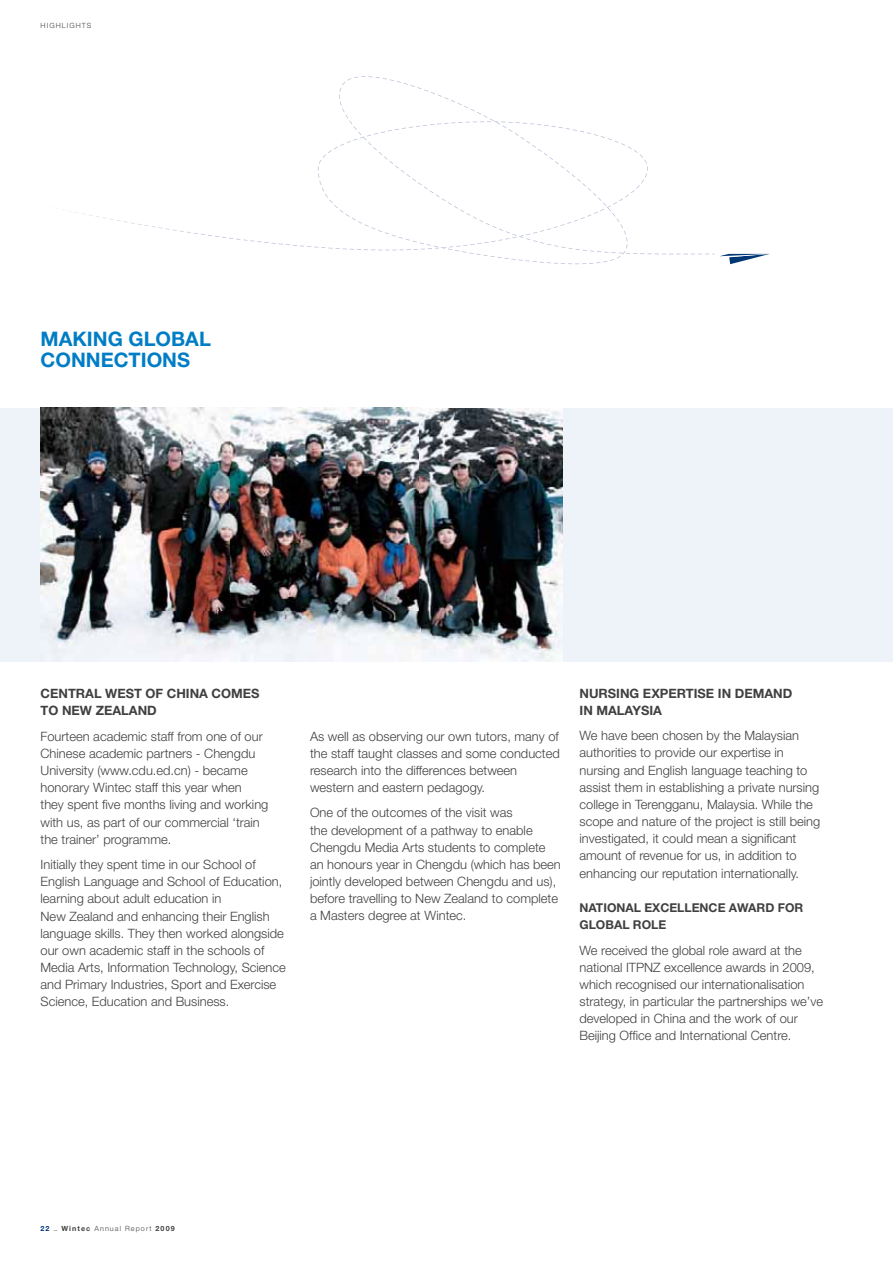
<style>
.page{position:relative;width:893px;height:1263px;background:#fff}
.page>*{position:absolute;margin:0;border:0;box-sizing:border-box;transform-origin:0 0}
.t1{font:700 20.1px/21.5px "Helvetica Neue";color:#007dc5}
.t2{font:300 12.9px/17.1px "Helvetica Neue";color:#404041}
.t3{font:700 12.9px/17.1px "Helvetica Neue";color:#404041}
.t4{font:700 12.15px/17.2px "Helvetica Neue";color:#404041}
.t5{font:300 7.2px "Helvetica Neue";letter-spacing:.15em;color:#404041}
.s1{font-weight:700;color:#003876}
.s2{font-weight:700}
</style>
<div class="page">
<div style="left:0;top:408px;width:893px;height:254px;background:#eef3fa"></div>
<img style="left:40px;top:408px;width:522px;height:254px">
<svg style="left:70px;top:82px;width:644px;height:173px"></svg>
<svg style="left:719px;top:254px;width:50px;height:10px"></svg>
<p class="t5" style="left:41px;top:23px;width:52px">HIGHLIGHTS</p>
<h1 class="t1" style="left:41px;top:330px;width:172px">MAKING GLOBAL<br>CONNECTIONS</h1>
<p class="t3" style="left:41px;top:686px;width:220px">CENTRAL WEST OF CHINA COMES<br>TO NEW ZEALAND</p>
<p class="t2" style="left:41px;top:729px;width:229px">Fourteen academic staff from one of our Chinese academic partners - Chengdu University (www.cdu.ed.cn) - became honorary Wintec staff this year when<br>they spent five months living and working with us, as part of our commercial ‘train the trainer’ programme.</p>
<p class="t2" style="left:41px;top:857px;width:247px">Initially they spent time in our School of English Language and School of Education, learning about adult education in<br>New Zealand and enhancing their English language skills. They then worked alongside our own academic staff in the schools of Media Arts, Information Technology, Science and Primary Industries, Sport and Exercise Science, Education and Business.</p>
<p class="t2" style="left:310px;top:729px;width:251px">As well as observing our own tutors, many of the staff taught classes and some conducted research into the differences between western and eastern pedagogy.</p>
<p class="t2" style="left:310px;top:805px;width:252px">One of the outcomes of the visit was<br>the development of a pathway to enable Chengdu Media Arts students to complete an honours year in Chengdu (which has been jointly developed between Chengdu and us), before travelling to New Zealand to complete a Masters degree at Wintec.</p>
<p class="t3" style="left:579px;top:686px;width:214px">NURSING EXPERTISE IN DEMAND<br>IN MALAYSIA</p>
<p class="t2" style="left:579px;top:728px;width:242px">We have been chosen by the Malaysian authorities to provide our expertise in nursing and English language teaching to assist them in establishing a private nursing college in Terengganu, Malaysia. While the scope and nature of the project is still being investigated, it could mean a significant amount of revenue for us, in addition to enhancing our reputation internationally.</p>
<p class="t4" style="left:579px;top:900px;width:225px">NATIONAL EXCELLENCE AWARD FOR<br>GLOBAL ROLE</p>
<p class="t2" style="left:579px;top:943px;width:245px">We received the global role award at the national ITPNZ excellence awards in 2009, which recognised our internationalisation strategy, in particular the partnerships we’ve developed in China and the work of our Beijing Office and International Centre.</p>
<p class="t5" style="left:41px;top:1225px;width:136px"><span class="s1">22</span> <span class="s2">_ Wintec</span> Annual Report <span class="s2">2009</span></p>
</div>
